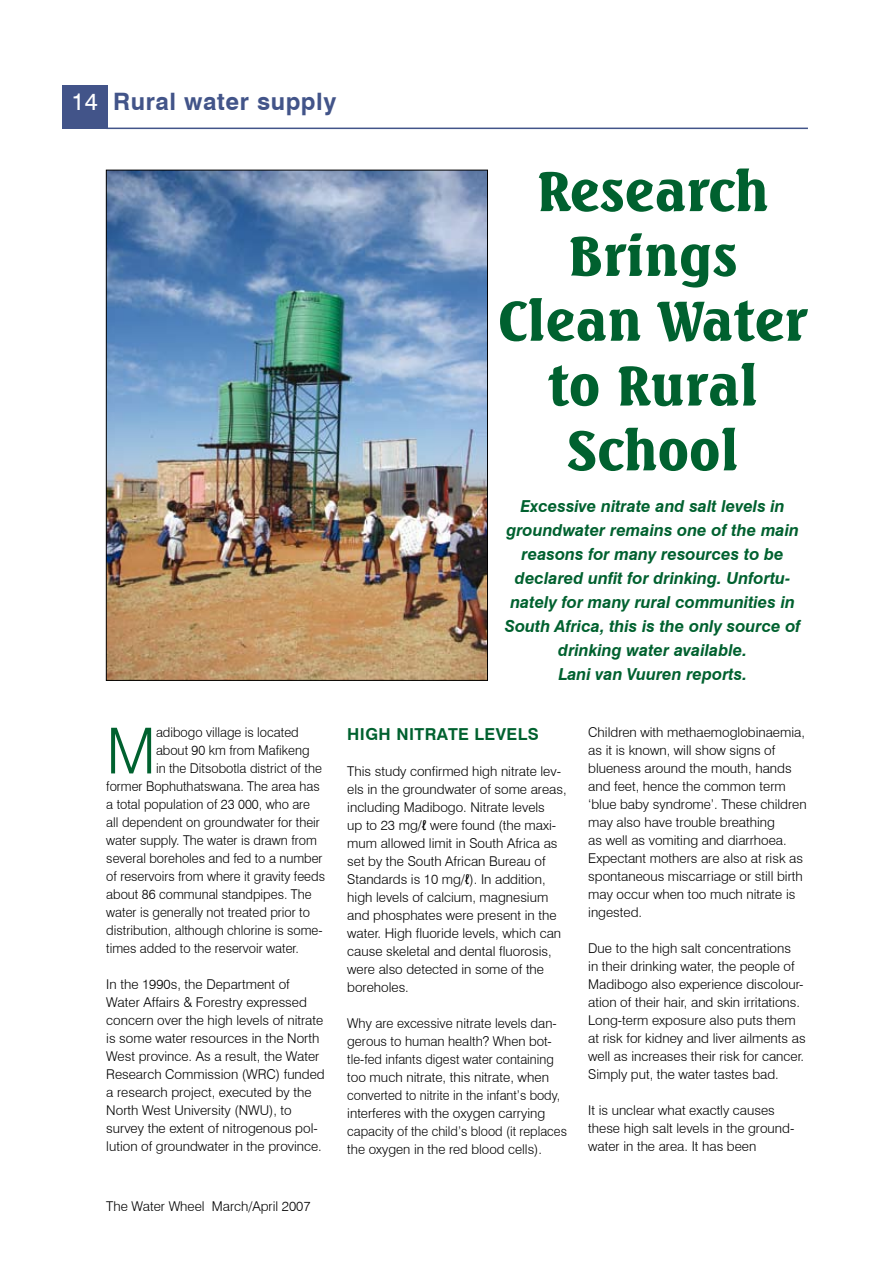
<style>
.page{position:relative;width:893px;height:1263px;background:#fff}
.page>*{position:absolute;margin:0;border:0;box-sizing:border-box;transform-origin:0 0}
.t1{font:300 63.45px "Swiss 721 BT";color:#00612f;scale:.96 1}
.t2{font:800 54px/64.8px "Seagull BT";color:#00612f;text-align:center}
.t3{font:700 24px "Swiss 721 BT";color:#425489}
.t4{font:italic 700 16.5px/24px "Swiss 721 BT";color:#00612f;text-align:center}
.t5{font:700 16.5px "Swiss 721 BT";letter-spacing:.025em;color:#00612f}
.t6{font:300 13.5px/18px "Swiss 721 BT";color:#000}
.t7{font:300 13.5px "Swiss 721 BT";color:#000;scale:.96 1}
.s1{font-weight:400;color:#fff}
.s2{font-family:"Arial Narrow";font-weight:400}
</style>
<div class="page">
<hr style="left:106px;top:128px;width:702px;height:1px;background:#425489">
<div style="left:62px;top:85px;width:45px;height:44px;background:#425489"></div>
<img style="left:108px;top:172px;width:378px;height:507px">
<h3 class="t3" style="left:72px;top:87px;width:266px"><span class="s1">14</span> Rural water supply</h3>
<h1 class="t1" style="left:106px;top:712px;width:53px">M</h1>
<p class="t7" style="left:156px;top:724px;width:150px">adibogo village is located</p>
<p class="t7" style="left:156px;top:742px;width:161px">about 90 km from Mafikeng</p>
<p class="t7" style="left:156px;top:760px;width:174px">in the Ditsobotla district of the</p>
<p class="t7" style="left:106px;top:778px;width:224px">former Bophuthatswana. The area has</p>
<p class="t7" style="left:106px;top:796px;width:214px">a total population of 23 000, who are</p>
<p class="t7" style="left:106px;top:814px;width:224px">all dependent on groundwater for their</p>
<p class="t7" style="left:106px;top:832px;width:221px">water supply. The water is drawn from</p>
<p class="t7" style="left:106px;top:850px;width:227px">several boreholes and fed to a number</p>
<p class="t7" style="left:106px;top:868px;width:229px">of reservoirs from where it gravity feeds</p>
<p class="t7" style="left:106px;top:886px;width:215px">about 86 communal standpipes. The</p>
<p class="t7" style="left:106px;top:904px;width:214px">water is generally not treated prior to</p>
<p class="t7" style="left:106px;top:922px;width:227px">distribution, although chlorine is some-</p>
<p class="t7" style="left:106px;top:940px;width:202px">times added to the reservoir water.</p>
<p class="t6" style="left:106px;top:975px;width:220px">In the 1990s, the Department of Water Affairs &amp; Forestry expressed concern over the high levels of nitrate is some water resources in the North West province. As a result, the Water Research Commission (WRC) funded a research project, executed by the North West University (NWU), to survey the extent of nitrogenous pol&shy;lution of groundwater in the province.</p>
<p class="t6" style="left:106px;top:1196px;width:206px">The Water Wheel March/April 2007</p>
<h2 class="t2" style="left:498px;top:158px;width:311px">Research brings clean water to rural school</h2>
<p class="t4" style="left:505px;top:494px;width:297px">Excessive nitrate and salt levels in groundwater remains one of the main reasons for many resources to be declared unfit for drinking. Unfortu&shy;nately for many rural communities in South Africa, this is the only source of drinking water available.<br>Lani van Vuuren reports.</p>
<p class="t5" style="left:347px;top:724px;width:193px">High nitrate levels</p>
<p class="t6" style="left:347px;top:762px;width:221px">This study confirmed high nitrate lev&shy;els in the groundwater of some areas, including Madibogo. Nitrate levels<br>up to 23 mg/<span class="s2">ℓ</span> were found (the maxi&shy;mum allowed limit in South Africa as set by the South African Bureau of Standards is 10 mg/<span class="s2">ℓ</span>). In addition, high levels of calcium, magnesium and phosphates were present in the water. High fluoride levels, which can cause skeletal and dental fluorosis, were also detected in some of the boreholes.</p>
<p class="t6" style="left:347px;top:1014px;width:221px">Why are excessive nitrate levels dan&shy;gerous to human health? When bot&shy;tle-fed infants digest water containing too much nitrate, this nitrate, when converted to nitrite in the infant’s body, interferes with the oxygen carrying capacity of the child’s blood (it replaces the oxygen in the red blood cells).</p>
<p class="t6" style="left:588px;top:723px;width:220px">Children with methaemoglobinaemia, as it is known, will show signs of blueness around the mouth, hands and feet, hence the common term ‘blue baby syndrome’. These children may also have trouble breathing<br>as well as vomiting and diarrhoea.<br>Expectant mothers are also at risk as spontaneous miscarriage or still birth may occur when too much nitrate is ingested.</p>
<p class="t6" style="left:588px;top:939px;width:219px">Due to the high salt concentrations<br>in their drinking water, the people of Madibogo also experience discolour&shy;ation of their hair, and skin irritations.<br>Long-term exposure also puts them at risk for kidney and liver ailments as well as increases their risk for cancer.<br>Simply put, the water tastes bad.</p>
<p class="t6" style="left:588px;top:1101px;width:208px">It is unclear what exactly causes these high salt levels in the ground&shy;water in the area. It has been</p>
</div>
